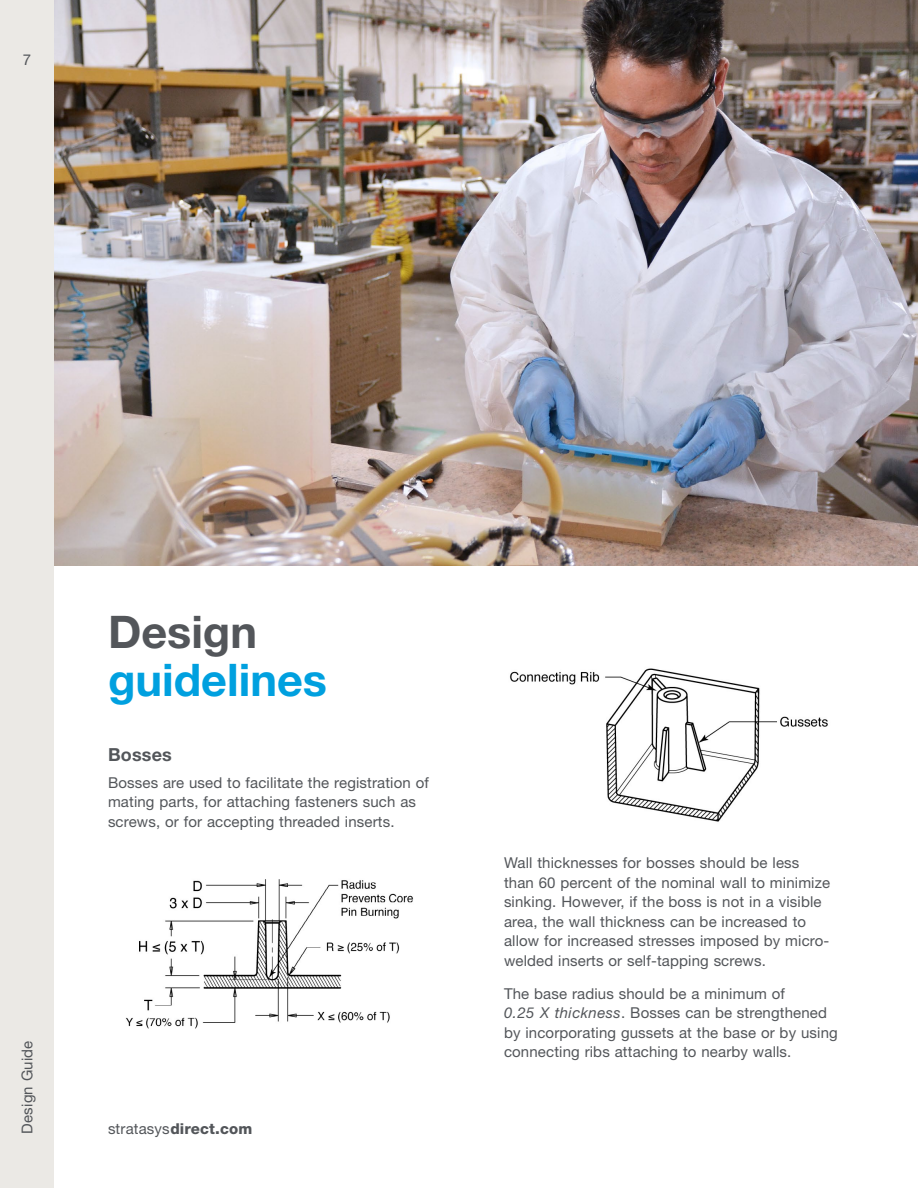
<style>
.page{position:relative;width:918px;height:1188px;background:#fff}
.page>*{position:absolute;margin:0;border:0;box-sizing:border-box;transform-origin:0 0}
.t1{font:700 45px "Helvetica Neue LT Std";color:#00a0df}
.t2{font:700 45px "Helvetica Neue LT Std";color:#53565a}
.t3{font:700 18px "Helvetica Neue LT Std";letter-spacing:.01em;color:#53565a}
.t4{font:15px/19.5px "Helvetica Neue LT Std";letter-spacing:.01em;color:#53565a}
.t5{font:800 15px "Helvetica Neue LT Std";letter-spacing:.01em;color:#53565a}
.s1{font-weight:400}
.s2{font-style:italic}
</style>
<div class="page">
<div style="left:0;top:0;width:54px;height:1188px;background:#ebe9e5"></div>
<img style="left:54px;top:0;width:864px;height:566px">
<img style="left:126px;top:879px;width:287px;height:150px">
<img style="left:510px;top:668px;width:318px;height:154px">
<p class="t4" style="left:23px;top:49px;width:10px">7</p>
<h1 class="t2" style="left:108px;top:604px;width:151px">Design</h1>
<h1 class="t1" style="left:108px;top:652px;width:221px">guidelines</h1>
<p class="t3" style="left:108px;top:744px;width:65px">Bosses</p>
<p class="t4" style="left:108px;top:772px;width:323px">Bosses are used to facilitate the registration of mating parts, for attaching fasteners such as screws, or for accepting threaded inserts.</p>
<p class="t4" style="left:17px;top:1134px;width:95px;rotate:-90deg">Design Guide</p>
<p class="t5" style="left:108px;top:1120px;width:146px"><span class="s1">stratasys</span>direct.com</p>
<p class="t4" style="left:504px;top:853px;width:328px">Wall thicknesses for bosses should be less than 60 percent of the nominal wall to minimize sinking. However, if the boss is not in a visible area, the wall thickness can be increased to allow for increased stresses imposed by micro&shy;welded inserts or self-tapping screws.</p>
<p class="t4" style="left:504px;top:983px;width:335px">The base radius should be a minimum of<br><span class="s2">0.25 X thickness</span>. Bosses can be strengthened by incorporating gussets at the base or by using connecting ribs attaching to nearby walls.</p>
</div>
